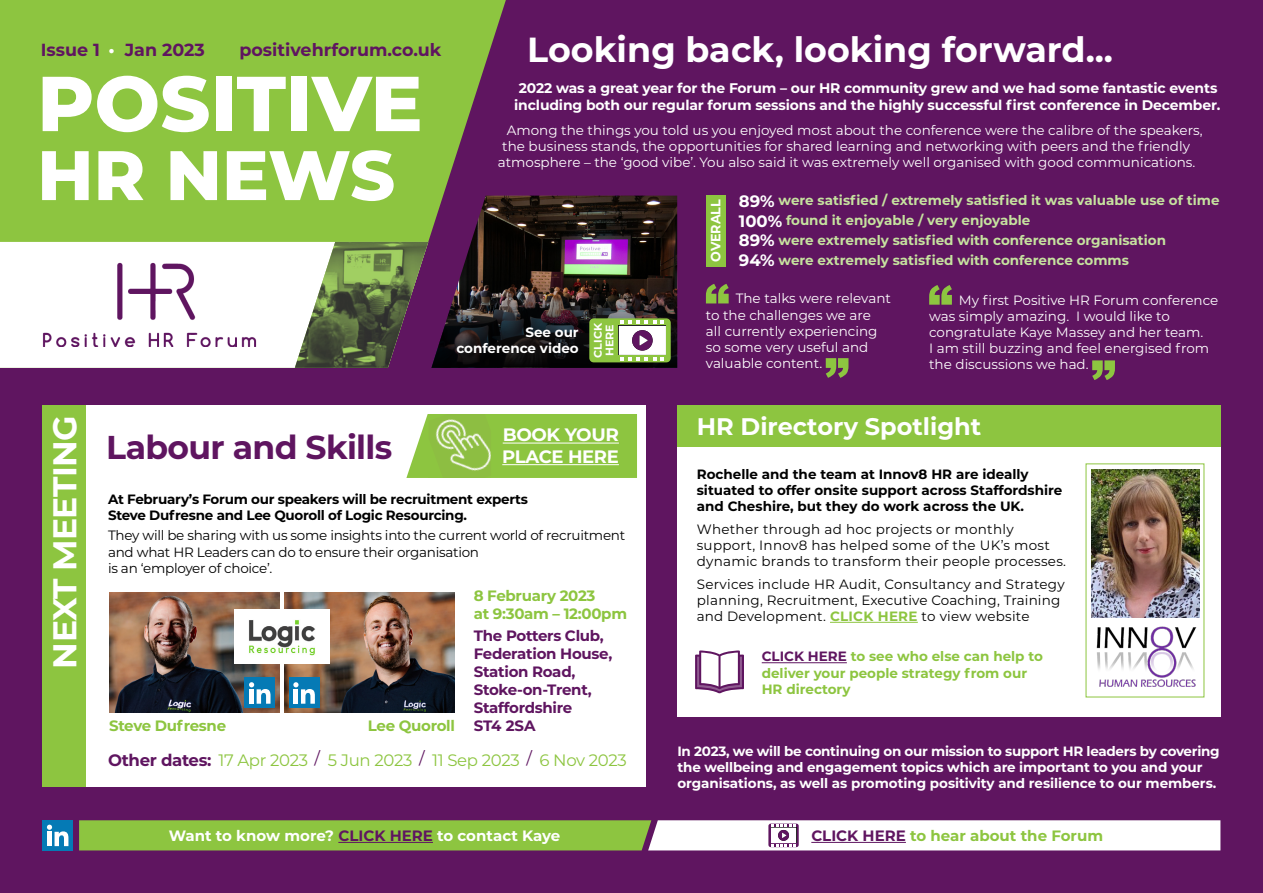
<style>
.page{position:relative;width:1263px;height:893px;background:#5f1560}
.page>*{position:absolute;margin:0;border:0;box-sizing:border-box;transform-origin:0 0}
.t1{font:800 77.7px "Montserrat";color:#fff}
.t2{font:800 69.9px "Montserrat";letter-spacing:-.005em;color:#fff}
.t3{font:700 34.8px "Montserrat";color:#fff}
.t4{font:700 33px "Montserrat";letter-spacing:-.02em;color:#5f1560}
.t5{font:700 33px "Montserrat";letter-spacing:-.02em;color:#fff}
.t6{font:700 24px "Montserrat";color:#fff}
.t7{font:700 18px/21.6px "Montserrat";letter-spacing:-.02em;color:#fff}
.t8{font:700 17.55px "Montserrat";color:#5f1560}
.t9{font:16.5px "Montserrat";letter-spacing:-.02em;color:#8dc540}
.t10{font:700 15px/18px "Montserrat";letter-spacing:-.02em;color:#5f1560}
.t11{font:700 15px/18px "Montserrat";letter-spacing:-.02em;color:#8dc540}
.t12{font:700 15px "Montserrat";color:#fff}
.t13{font:700 15px "Montserrat";color:#8dc540}
.t14{font:700 13.95px/16.8px "Montserrat";letter-spacing:-.01em;color:#fff;text-align:center}
.t15{font:13.5px/16.2px "Montserrat";color:#fff}
.t16{font:13.5px/16.2px "Montserrat";letter-spacing:.01em;color:#000}
.t17{font:700 13.5px/16.2px "Montserrat";letter-spacing:-.01em;color:#000}
.t18{font:700 13.5px/16.2px "Montserrat";letter-spacing:-.01em;color:#fff}
.t19{font:700 13.5px/19.8px "Montserrat";color:#c6e29f}
.t20{font:13.5px/16.2px "Montserrat";letter-spacing:-.02em;color:#000}
.t21{font:700 13.5px/16.2px "Montserrat";color:#8dc540}
.t22{font:700 13.5px "Montserrat";letter-spacing:-.01em;color:#fff;scale:.94 1}
.t23{font:700 10.95px/11.7px "Montserrat";color:#fff}
.s1{color:#fff}
.s2{font-size:16.5px;color:#fff}
.s3{font-weight:700;color:#5f1560}
.s4{color:#5f1560}
.s5{font-weight:700;color:#8dc540}
</style>
<div class="page">
<div style="left:81px;top:405px;width:564px;height:382px;background:#fff"></div>
<div style="left:0;top:0;width:506px;height:242px;background:#8dc540"></div>
<div style="left:0;top:242px;width:295px;height:126px;background:#fff"></div>
<svg style="left:706px;top:284px;width:23px;height:19px"></svg>
<svg style="left:826px;top:358px;width:22px;height:20px"></svg>
<svg style="left:929px;top:285px;width:23px;height:20px"></svg>
<svg style="left:1092px;top:360px;width:23px;height:20px"></svg>
<img style="left:31px;top:254px;width:236px;height:92px">
<div style="left:43px;top:820px;width:30px;height:30px;background:#057ab5"></div>
<svg style="left:47px;top:825px;width:21px;height:21px"></svg>
<div style="left:43px;top:405px;width:43px;height:382px;background:#8dc540"></div>
<img style="left:285px;top:592px;width:170px;height:120px">
<img style="left:109px;top:592px;width:170px;height:120px">
<div style="left:289px;top:678px;width:30px;height:30px;background:#057ab5"></div>
<svg style="left:293px;top:682px;width:22px;height:22px"></svg>
<div style="left:245px;top:678px;width:30px;height:30px;background:#057ab5"></div>
<svg style="left:249px;top:682px;width:21px;height:22px"></svg>
<div style="left:234px;top:609px;width:96px;height:54px;background:#fff"></div>
<img style="left:249px;top:620px;width:66px;height:35px">
<div style="left:677px;top:421px;width:543px;height:295px;background:#fff"></div>
<hr style="left:830px;top:622px;width:88px;height:1px;background:#8dc540">
<svg style="left:695px;top:650px;width:49px;height:43px"></svg>
<hr style="left:762px;top:662px;width:85px;height:1px;background:#5f1560">
<div style="left:677px;top:405px;width:543px;height:41px;background:#8dc540"></div>
<img style="left:1096px;top:626px;width:101px;height:61px">
<img style="left:1091px;top:469px;width:108px;height:149px">
<svg style="left:79px;top:820px;width:1141px;height:30px;background:#c2db9c"></svg>
<div style="left:706px;top:195px;width:19px;height:71px;background:#8dc540"></div>
<img style="left:295px;top:196px;width:382px;height:172px">
<svg style="left:406px;top:414px;width:231px;height:64px;background:#95c94e"></svg>
<hr style="left:503px;top:443px;width:116px;height:1px;background:#fff">
<hr style="left:502px;top:464px;width:117px;height:1px;background:#fff">
<img style="left:429px;top:414px;width:62px;height:64px">
<p class="t8" style="left:41px;top:38px;width:166px">Issue 1 <span class="s1">•</span> Jan 2023</p>
<p class="t8" style="left:239px;top:37px;width:204px">positivehrforum.co.uk</p>
<h1 class="t1" style="left:37px;top:47px;width:387px">POSITIVE</h1>
<h2 class="t2" style="left:37px;top:124px;width:359px">HR NEWS</h2>
<h3 class="t3" style="left:527px;top:24px;width:587px">Looking back, looking forward...</h3>
<p class="t14" style="left:514px;top:79px;width:708px">2022 was a great year for the Forum – our HR community grew and we had some fantastic events including both our regular forum sessions and the highly successful first conference in December.</p>
<p class="t15" style="left:507px;top:122px;width:697px">Among the things you told us you enjoyed most about the conference were the calibre of the speakers,</p>
<p class="t15" style="left:502px;top:138px;width:689px">the business stands, the opportunities for shared learning and networking with peers and the friendly</p>
<p class="t15" style="left:498px;top:154px;width:699px">atmosphere – the ‘good vibe’. You also said it was extremely well organised with good communications.</p>
<p class="t18" style="left:456px;top:323px;width:124px;text-align:right">See our conference video</p>
<p class="t23" style="left:592px;top:358px;width:36px;rotate:-90deg">CLICK<br>HERE</p>
<p class="t22" style="left:706px;top:262px;width:68px;rotate:-90deg">OVERALL</p>
<p class="t19" style="left:739px;top:190px;width:482px"><span class="s2">89%</span> were satisfied / extremely satisfied it was valuable use of time<br><span class="s2">100%</span> found it enjoyable / very enjoyable<br><span class="s2">89%</span> were extremely satisfied with conference organisation</p>
<p class="t19" style="left:739px;top:249px;width:391px"><span class="s2">94%</span> were extremely satisfied with conference comms</p>
<p class="t15" style="left:706px;top:290px;width:187px;text-indent:30px">The talks were relevant to the challenges we are<br>all currently experiencing so some very useful and valuable content.</p>
<p class="t15" style="left:929px;top:291px;width:291px;text-indent:30px">My first Positive HR Forum conference was simply amazing. I would like to congratulate Kaye Massey and her team.<br>I am still buzzing and feel energised from the discussions we had.</p>
<h3 class="t5" style="left:41px;top:668px;width:254px;rotate:-90deg">NEXT MEETING</h3>
<h3 class="t4" style="left:106px;top:424px;width:288px">Labour and Skills</h3>
<h3 class="t7" style="left:502px;top:423px;width:118px">BOOK YOUR<br>PLACE HERE</h3>
<p class="t17" style="left:108px;top:490px;width:421px">At February’s Forum our speakers will be recruitment experts<br>Steve Dufresne and Lee Quoroll of Logic Resourcing.</p>
<p class="t20" style="left:108px;top:527px;width:519px">They will be sharing with us some insights into the current world of recruitment and what HR Leaders can do to ensure their organisation<br>is an ‘employer of choice’.</p>
<p class="t11" style="left:474px;top:586px;width:155px">8 February 2023<br>at 9:30am – 12:00pm</p>
<p class="t10" style="left:474px;top:626px;width:140px">The Potters Club,<br>Federation House,<br>Station Road,<br>Stoke-on-Trent,<br>Staffordshire<br>ST4 2SA</p>
<p class="t9" style="left:108px;top:748px;width:520px"><span class="s3">Other dates:</span> 17 Apr 2023 <span class="s4">/</span> 5 Jun 2023 <span class="s4">/</span> 11 Sep 2023 <span class="s4">/</span> 6 Nov 2023</p>
<p class="t11" style="left:109px;top:716px;width:119px">Steve Dufresne</p>
<p class="t11" style="left:368px;top:716px;width:89px">Lee Quoroll</p>
<p class="t12" style="left:169px;top:825px;width:393px">Want to know more? <span class="s4">CLICK HERE</span> to contact Kaye</p>
<h3 class="t6" style="left:697px;top:409px;width:286px">HR Directory Spotlight</h3>
<p class="t17" style="left:697px;top:465px;width:367px">Rochelle and the team at Innov8 HR are ideally situated to offer onsite support across Staffordshire and Cheshire, but they do work across the UK.</p>
<p class="t16" style="left:697px;top:520px;width:371px">Whether through ad hoc projects or monthly support, Innov8 has helped some of the UK’s most dynamic brands to transform their people processes.</p>
<p class="t16" style="left:697px;top:575px;width:369px">Services include HR Audit, Consultancy and Strategy planning, Recruitment, Executive Coaching, Training and Development. <span class="s5">CLICK HERE</span> to view website</p>
<p class="t21" style="left:762px;top:648px;width:283px"><span class="s4">CLICK HERE</span> to see who else can help to deliver your people strategy from our<br>HR directory</p>
<p class="t18" style="left:677px;top:742px;width:544px">In 2023, we will be continuing on our mission to support HR leaders by covering the wellbeing and engagement topics which are important to you and your organisations, as well as promoting positivity and resilience to our members.</p>
<p class="t13" style="left:811px;top:825px;width:293px"><span class="s4">CLICK HERE</span> to hear about the Forum</p>
</div>
